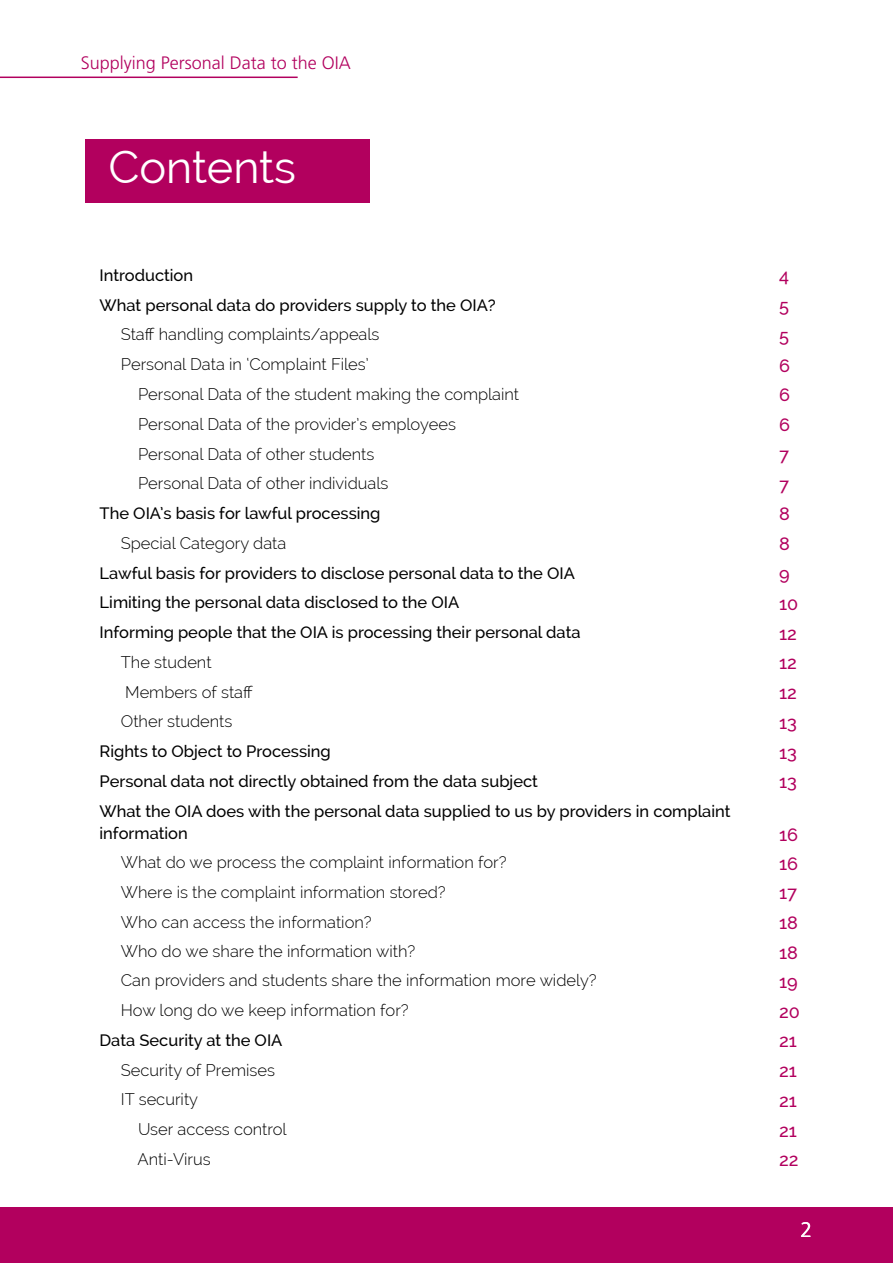
<style>
.page{position:relative;width:893px;height:1263px;background:#fff}
.page>*{position:absolute;margin:0;border:0;box-sizing:border-box;transform-origin:0 0}
.Main_Header{font:45px "Raleway";color:#fff}
.t1{font:300 21px "Frutiger";color:#fff}
.Content_Numbers{font:500 18px "Raleway";color:#b2005e}
.t2{font:300 18px "Frutiger";color:#b2005e}
.content_sub{font:300 16.5px "Raleway";color:#000}
.Contents{font:500 16.5px/22.5px "Raleway";color:#000}
</style>
<div class="page">
<div style="left:0;top:1208px;width:893px;height:55px;background:#b2005e"></div>
<hr style="left:0;top:77px;width:298px;height:1px;background:#b2005e">
<div style="left:85px;top:140px;width:284px;height:63px;background:#b2005e"></div>
<p class="t2" style="left:81px;top:52px;width:272px">Supplying Personal Data to the OIA</p>
<p class="Main_Header" style="left:108px;top:141px;width:189px">Contents</p>
<p class="Contents" style="left:100px;top:264px;width:95px">Introduction</p>
<p class="Content_Numbers" style="left:779px;top:266px;width:11px">4</p>
<p class="Contents" style="left:100px;top:294px;width:398px">What personal data do providers supply to the OIA?</p>
<p class="Content_Numbers" style="left:779px;top:295px;width:11px">5</p>
<p class="content_sub" style="left:121px;top:325px;width:260px">Staff handling complaints/appeals</p>
<p class="Content_Numbers" style="left:779px;top:325px;width:11px">5</p>
<p class="content_sub" style="left:121px;top:355px;width:249px">Personal Data in ‘Complaint Files’</p>
<p class="Content_Numbers" style="left:779px;top:355px;width:12px">6</p>
<p class="content_sub" style="left:138px;top:384px;width:383px">Personal Data of the student making the complaint</p>
<p class="Content_Numbers" style="left:779px;top:385px;width:12px">6</p>
<p class="content_sub" style="left:138px;top:414px;width:320px">Personal Data of the provider’s employees</p>
<p class="Content_Numbers" style="left:779px;top:414px;width:12px">6</p>
<p class="content_sub" style="left:138px;top:444px;width:238px">Personal Data of other students</p>
<p class="Content_Numbers" style="left:779px;top:444px;width:12px">7</p>
<p class="content_sub" style="left:138px;top:474px;width:252px">Personal Data of other individuals</p>
<p class="Content_Numbers" style="left:779px;top:474px;width:12px">7</p>
<p class="Contents" style="left:100px;top:502px;width:282px">The OIA’s basis for lawful processing</p>
<p class="Content_Numbers" style="left:779px;top:504px;width:12px">8</p>
<p class="content_sub" style="left:121px;top:533px;width:167px">Special Category data</p>
<p class="Content_Numbers" style="left:779px;top:533px;width:12px">8</p>
<p class="Contents" style="left:100px;top:561px;width:477px">Lawful basis for providers to disclose personal data to the OIA</p>
<p class="Content_Numbers" style="left:779px;top:563px;width:12px">9</p>
<p class="Contents" style="left:100px;top:591px;width:361px">Limiting the personal data disclosed to the OIA</p>
<p class="Content_Numbers" style="left:779px;top:593px;width:21px">10</p>
<p class="Contents" style="left:100px;top:621px;width:483px">Informing people that the OIA is processing their personal data</p>
<p class="Content_Numbers" style="left:779px;top:623px;width:19px">12</p>
<p class="content_sub" style="left:121px;top:652px;width:92px">The student</p>
<p class="Content_Numbers" style="left:779px;top:652px;width:19px">12</p>
<p class="content_sub" style="left:125px;top:682px;width:129px">Members of staff</p>
<p class="Content_Numbers" style="left:779px;top:682px;width:19px">12</p>
<p class="content_sub" style="left:121px;top:712px;width:113px">Other students</p>
<p class="Content_Numbers" style="left:779px;top:712px;width:19px">13</p>
<p class="Contents" style="left:100px;top:740px;width:233px">Rights to Object to Processing</p>
<p class="Content_Numbers" style="left:779px;top:742px;width:19px">13</p>
<p class="Contents" style="left:100px;top:770px;width:440px">Personal data not directly obtained from the data subject</p>
<p class="Content_Numbers" style="left:779px;top:772px;width:19px">13</p>
<p class="Contents" style="left:100px;top:800px;width:632px">What the OIA does with the personal data supplied to us by providers in complaint information</p>
<p class="Content_Numbers" style="left:779px;top:824px;width:20px">16</p>
<p class="content_sub" style="left:121px;top:853px;width:387px">What do we process the complaint information for?</p>
<p class="Content_Numbers" style="left:779px;top:853px;width:20px">16</p>
<p class="content_sub" style="left:121px;top:882px;width:326px">Where is the complaint information stored?</p>
<p class="Content_Numbers" style="left:779px;top:882px;width:19px">17</p>
<p class="content_sub" style="left:121px;top:912px;width:252px">Who can access the information?</p>
<p class="Content_Numbers" style="left:779px;top:912px;width:20px">18</p>
<p class="content_sub" style="left:121px;top:942px;width:296px">Who do we share the information with?</p>
<p class="Content_Numbers" style="left:779px;top:942px;width:20px">18</p>
<p class="content_sub" style="left:121px;top:971px;width:477px">Can providers and students share the information more widely?</p>
<p class="Content_Numbers" style="left:779px;top:971px;width:20px">19</p>
<p class="content_sub" style="left:121px;top:1001px;width:290px">How long do we keep information for?</p>
<p class="Content_Numbers" style="left:779px;top:1001px;width:22px">20</p>
<p class="Contents" style="left:100px;top:1029px;width:184px">Data Security at the OIA</p>
<p class="Content_Numbers" style="left:779px;top:1030px;width:19px">21</p>
<p class="content_sub" style="left:121px;top:1060px;width:156px">Security of Premises</p>
<p class="Content_Numbers" style="left:779px;top:1060px;width:19px">21</p>
<p class="content_sub" style="left:121px;top:1090px;width:79px">IT security</p>
<p class="Content_Numbers" style="left:779px;top:1090px;width:19px">21</p>
<p class="content_sub" style="left:138px;top:1120px;width:150px">User access control</p>
<p class="Content_Numbers" style="left:779px;top:1120px;width:19px">21</p>
<p class="content_sub" style="left:138px;top:1149px;width:75px">Anti-Virus</p>
<p class="Content_Numbers" style="left:779px;top:1150px;width:21px">22</p>
<p class="t1" style="left:800px;top:1217px;width:13px">2</p>
</div>
